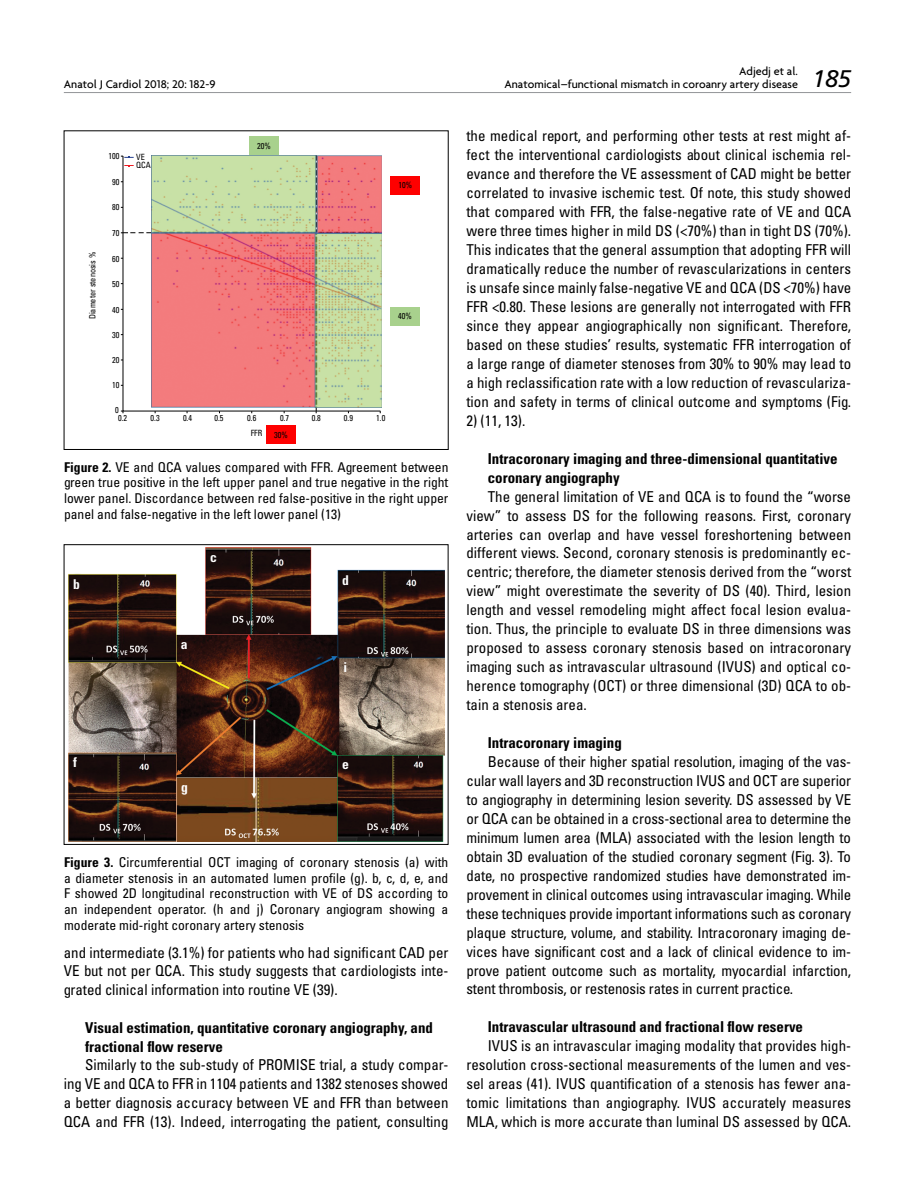
<style>
.page{position:relative;width:915px;height:1191px;background:#fff}
.page>*{position:absolute;margin:0;border:0;box-sizing:border-box;transform-origin:0 0}
.t1{font:15px/18.9px "Univers Condensed Tr";color:#000;text-align:justify}
.t2{font:15px/18.8px "Univers Cond Bd Tr";color:#000}
.t3{font:13.5px/15.8px "Univers Condensed Tr";color:#000;text-align:justify}
.t4{font:13.5px "Univers Cond Bd Tr";color:#fff}
.t5{font:500 12px "Firma";color:#000}
.t6{font:8.55px/15.3px "Univers Condensed Tr";color:#000;scale:.95 1}
.s1{font-family:"Frutiger Italic Tr";font-weight:400;font-size:24px}
.s2{font-family:"Univers Cond Bd Tr"}
</style>
<div class="page">
<hr style="left:64px;top:92px;width:786px;height:1px;background:#939598">
<div style="left:249px;top:136px;width:29px;height:19px;background:#a8d18d"></div>
<div style="left:390px;top:307px;width:29px;height:18px;background:#a8d18d"></div>
<div style="left:390px;top:176px;width:30px;height:19px;background:#fe0000"></div>
<div style="left:266px;top:425px;width:30px;height:19px;background:#fe0000"></div>
<svg style="left:122px;top:155px;width:259px;height:256px"></svg>
<svg style="left:121px;top:232px;width:30px;height:1px"></svg>
<svg style="left:121px;top:156px;width:13px;height:2px"></svg>
<img style="left:152px;top:156px;width:229px;height:251px">
<img style="left:68px;top:548px;width:376px;height:293px">
<p class="t5" style="left:738px;top:64px;width:60px">Adjedj et al.</p>
<p class="t5" style="left:64px;top:77px;width:153px">Anatol J Cardiol 2018; 20: 182-9</p>
<p class="t5" style="left:504px;top:77px;width:348px">Anatomical–functional mismatch in coroanry artery disease <span class="s1">185</span></p>
<p class="t6" style="left:85px;top:319px;width:72px;rotate:-90deg">Diameter stenosis %</p>
<p class="t6" style="left:257px;top:138px;width:16px">20%</p>
<p class="t6" style="left:108px;top:148px;width:13px">100</p>
<p class="t6" style="left:112px;top:174px;width:9px">90</p>
<p class="t6" style="left:112px;top:199px;width:9px">80</p>
<p class="t6" style="left:112px;top:225px;width:9px">70</p>
<p class="t6" style="left:112px;top:251px;width:9px">60</p>
<p class="t6" style="left:112px;top:276px;width:9px">50</p>
<p class="t6" style="left:112px;top:302px;width:9px">40</p>
<p class="t6" style="left:112px;top:327px;width:9px">30</p>
<p class="t6" style="left:112px;top:352px;width:9px">20</p>
<p class="t6" style="left:112px;top:377px;width:9px">10</p>
<p class="t6" style="left:118px;top:410px;width:11px">0.2</p>
<p class="t6" style="left:151px;top:410px;width:11px">0.3</p>
<p class="t6" style="left:183px;top:410px;width:11px">0.4</p>
<p class="t6" style="left:214px;top:410px;width:11px">0.5</p>
<p class="t6" style="left:250px;top:410px;width:14px;text-indent:-3px">0.6<br>FFR</p>
<p class="t6" style="left:136px;top:152px;width:17px;line-height:8.6px">VE<br>QCA</p>
<p class="t6" style="left:115px;top:402px;width:5px">0</p>
<p class="t6" style="left:280px;top:410px;width:11px">0.7</p>
<p class="t6" style="left:311px;top:410px;width:11px">0.8</p>
<p class="t6" style="left:344px;top:410px;width:11px">0.9</p>
<p class="t6" style="left:376px;top:410px;width:11px">1.0</p>
<p class="t6" style="left:274px;top:427px;width:16px">30%</p>
<p class="t6" style="left:398px;top:177px;width:16px">10%</p>
<p class="t6" style="left:398px;top:308px;width:16px">40%</p>
<p class="t3" style="left:64px;top:458px;width:386px"><span class="s2">Figure 2.</span> VE and QCA values compared with FFR. Agreement between green true positive in the left upper panel and true negative in the right lower panel. Discordance between red false-positive in the right upper panel and false-negative in the left lower panel (13)</p>
<p class="t4" style="left:73px;top:576px;width:8px">b</p>
<p class="t4" style="left:73px;top:754px;width:5px">f</p>
<p class="t4" style="left:210px;top:549px;width:8px">c</p>
<p class="t4" style="left:181px;top:636px;width:8px">a</p>
<p class="t4" style="left:181px;top:778px;width:8px">g</p>
<p class="t4" style="left:342px;top:572px;width:8px">d</p>
<p class="t4" style="left:343px;top:659px;width:5px">i</p>
<p class="t4" style="left:342px;top:756px;width:8px">e</p>
<p class="t3" style="left:64px;top:853px;width:385px"><span class="s2">Figure 3.</span> Circumferential OCT imaging of coronary stenosis (a) with a diameter stenosis in an automated lumen profile (g). b, c, d, e, and F showed 2D longitudinal reconstruction with VE of DS according to an independent operator. (h and j) Coronary angiogram showing a moderate mid-right coronary artery stenosis</p>
<p class="t1" style="left:64px;top:942px;width:386px">and intermediate (3.1%) for patients who had significant CAD per VE but not per QCA. This study suggests that cardiologists inte&shy;grated clinical information into routine VE (39).</p>
<p class="t2" style="left:85px;top:1017px;width:349px">Visual estimation, quantitative coronary angiography, and fractional flow reserve</p>
<p class="t1" style="left:64px;top:1055px;width:386px;text-indent:21px">Similarly to the sub-study of PROMISE trial, a study compar&shy;ing VE and QCA to FFR in 1104 patients and 1382 stenoses showed a better diagnosis accuracy between VE and FFR than between QCA and FFR (13). Indeed, interrogating the patient, consulting</p>
<p class="t1" style="left:466px;top:126px;width:386px">the medical report, and performing other tests at rest might af&shy;fect the interventional cardiologists about clinical ischemia rel&shy;evance and therefore the VE assessment of CAD might be better correlated to invasive ischemic test. Of note, this study showed that compared with FFR, the false-negative rate of VE and QCA were three times higher in mild DS (&lt;70%) than in tight DS (70%).<br>This indicates that the general assumption that adopting FFR will dramatically reduce the number of revascularizations in centers is unsafe since mainly false-negative VE and QCA (DS &lt;70%) have FFR &lt;0.80. These lesions are generally not interrogated with FFR since they appear angiographically non significant. Therefore, based on these studies’ results, systematic FFR interrogation of a large range of diameter stenoses from 30% to 90% may lead to a high reclassification rate with a low reduction of revasculariza&shy;tion and safety in terms of clinical outcome and symptoms (Fig.</p>
<p class="t1" style="left:466px;top:410px;width:60px">2) (11, 13).</p>
<p class="t2" style="left:487px;top:448px;width:351px">Intracoronary imaging and three-dimensional quantitative coronary angiography</p>
<p class="t1" style="left:466px;top:486px;width:386px;text-indent:21px">The general limitation of VE and QCA is to found the “worse view” to assess DS for the following reasons. First, coronary arteries can overlap and have vessel foreshortening between different views. Second, coronary stenosis is predominantly ec&shy;centric; therefore, the diameter stenosis derived from the “worst view” might overestimate the severity of DS (40). Third, lesion length and vessel remodeling might affect focal lesion evalua&shy;tion. Thus, the principle to evaluate DS in three dimensions was proposed to assess coronary stenosis based on intracoronary imaging such as intravascular ultrasound (IVUS) and optical co&shy;herence tomography (OCT) or three dimensional (3D) QCA to ob&shy;tain a stenosis area.</p>
<p class="t2" style="left:487px;top:733px;width:135px">Intracoronary imaging</p>
<p class="t1" style="left:466px;top:752px;width:386px;text-indent:21px">Because of their higher spatial resolution, imaging of the vas&shy;cular wall layers and 3D reconstruction IVUS and OCT are superior to angiography in determining lesion severity. DS assessed by VE or QCA can be obtained in a cross-sectional area to determine the minimum lumen area (MLA) associated with the lesion length to obtain 3D evaluation of the studied coronary segment (Fig. 3). To date, no prospective randomized studies have demonstrated im&shy;provement in clinical outcomes using intravascular imaging. While these techniques provide important informations such as coronary plaque structure, volume, and stability. Intracoronary imaging de&shy;vices have significant cost and a lack of clinical evidence to im&shy;prove patient outcome such as mortality, myocardial infarction, stent thrombosis, or restenosis rates in current practice.</p>
<p class="t2" style="left:487px;top:1017px;width:317px">Intravascular ultrasound and fractional flow reserve</p>
<p class="t1" style="left:466px;top:1036px;width:386px;text-indent:21px">IVUS is an intravascular imaging modality that provides high&shy;resolution cross-sectional measurements of the lumen and ves&shy;sel areas (41). IVUS quantification of a stenosis has fewer ana&shy;tomic limitations than angiography. IVUS accurately measures MLA, which is more accurate than luminal DS assessed by QCA.</p>
</div>
